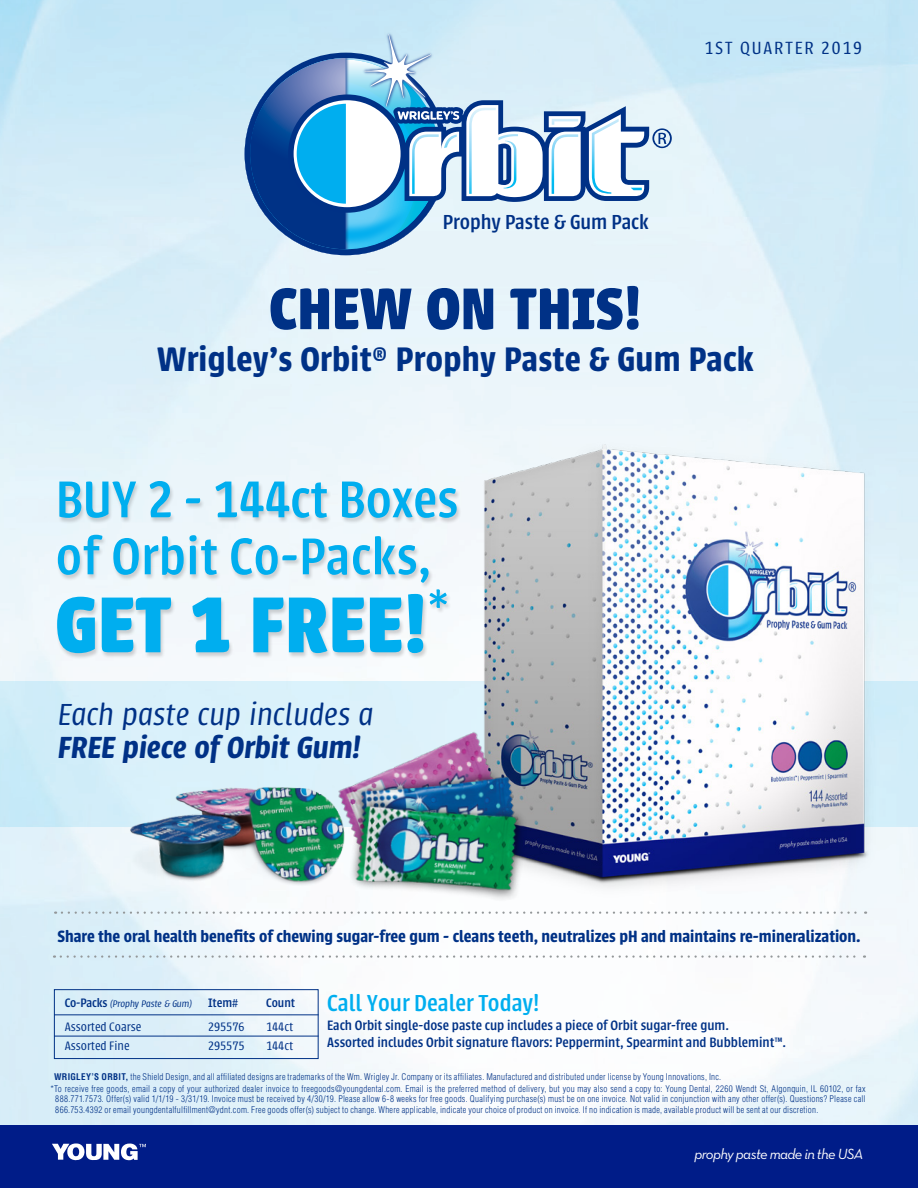
<style>
.page{position:relative;width:918px;height:1188px;background:#fff}
.page>*{position:absolute;margin:0;border:0;box-sizing:border-box;transform-origin:0 0}
.t1{font:700 87px "Urbana";letter-spacing:.01em;color:#00aeef}
.t2{font:700 64.5px "Urbana";letter-spacing:.01em;color:#003186}
.t3{font:500 57px/57px "Urbana";color:#00aeef}
.t4{font:600 37.5px "Urbana";letter-spacing:.01em;color:#003186}
.t5{font:italic 300 33.6px "Urbana";color:#003186}
.t6{font:italic 600 33.6px "Urbana";color:#003186}
.t7{font:500 25.5px "Urbana";color:#00aeef}
.t8{font:500 22.35px "Urbana";color:#003186}
.t9{font:300 19.5px "Urbana";letter-spacing:.1em;color:#003186}
.t10{font:600 18px "Urbana";color:#003186}
.t11{font:500 15px/16.5px "Urbana";color:#003186}
.t12{font:15px "Neutra Text Book Italic Alt";letter-spacing:-.045em;color:#fff}
.t13{font:300 13.5px/19.5px "Urbana";color:#003186}
.t14{font:500 13.5px "Urbana";color:#003186}
.t15{font:italic 300 10.5px "Urbana";letter-spacing:-.01em;color:#003186}
.t16{font:300 condensed 9px/11.7px "Helvetica LT Std";letter-spacing:.03em;color:#003186}
.s1{font-weight:500;font-style:normal;font-size:13.5px}
.s2{font-weight:700}
</style>
<div class="page">
<svg style="left:237px;top:34px;width:435px;height:229px"></svg>
<div style="left:0;top:1125px;width:918px;height:63px;background:#001c88"></div>
<svg style="left:52px;top:1143px;width:94px;height:17px"></svg>
<svg style="left:61px;top:955px;width:804px;height:3px"></svg>
<svg style="left:62px;top:912px;width:218px;height:2px"></svg>
<div style="left:54px;top:989px;width:265px;height:70px;border:1px solid #003186"></div>
<hr style="left:54px;top:1036px;width:265px;height:1px;background:#003186">
<hr style="left:54px;top:1014px;width:265px;height:1px;background:#003186">
<div style="left:56px;top:481px;width:406px;height:179px;background:#231f20;opacity:.2"></div>
<div style="left:0;top:681px;width:918px;height:146px;background:linear-gradient(to bottom,#daf1fa,#c8eaf8)"></div>
<img style="left:280px;top:336px;width:638px;height:612px">
<img style="left:99px;top:756px;width:230px;height:149px">
<img style="left:329px;top:678px;width:204px;height:278px">
<h3 class="t9" style="left:704px;top:38px;width:159px">1ST QUARTER 2019</h3>
<h3 class="t8" style="left:443px;top:210px;width:208px">Prophy Paste &amp; Gum Pack</h3>
<h2 class="t2" style="left:269px;top:272px;width:373px">CHEW ON THIS!</h2>
<h3 class="t4" style="left:157px;top:339px;width:598px">Wrigley’s Orbit® Prophy Paste &amp; Gum Pack</h3>
<h3 class="t3" style="left:56px;top:472px;width:404px">BUY 2 - 144ct Boxes of Orbit Co-Packs,</h3>
<h1 class="t1" style="left:56px;top:575px;width:395px">GET 1 FREE!<sup>*</sup></h1>
<h3 class="t5" style="left:58px;top:696px;width:317px">Each paste cup includes a</h3>
<h3 class="t6" style="left:58px;top:729px;width:304px">FREE piece of Orbit Gum!</h3>
<h3 class="t10" style="left:57px;top:926px;width:805px">Share the oral health benefits of chewing sugar-free gum - cleans teeth, neutralizes pH and maintains re-mineralization.</h3>
<p class="t15" style="left:65px;top:998px;width:129px"><span class="s1">Co-Packs</span> (Prophy Paste &amp; Gum)</p>
<h3 class="t13" style="left:65px;top:1017px;width:78px">Assorted Coarse<br>Assorted Fine</h3>
<h3 class="t14" style="left:208px;top:996px;width:32px">Item#</h3>
<h3 class="t13" style="left:208px;top:1017px;width:38px">295576<br>295575</h3>
<h3 class="t14" style="left:266px;top:996px;width:30px">Count</h3>
<h3 class="t13" style="left:266px;top:1017px;width:28px">144ct<br>144ct</h3>
<h3 class="t7" style="left:327px;top:989px;width:214px">Call Your Dealer Today!</h3>
<h3 class="t11" style="left:327px;top:1017px;width:460px">Each Orbit single-dose paste cup includes a piece of Orbit sugar-free gum.<br>Assorted includes Orbit signature flavors: Peppermint, Spearmint and Bubblemint™.</h3>
<p class="t16" style="left:50px;top:1071px;width:817px;text-indent:4px"><span class="s2">WRIGLEY’S ORBIT,</span> the Shield Design, and all affiliated designs are trademarks of the Wm. Wrigley Jr. Company or its affiliates. Manufactured and distributed under license by Young Innovations, Inc.<br>*To receive free goods, email a copy of your authorized dealer invoice to freegoods@youngdental.com. Email is the preferred method of delivery, but you may also send a copy to: Young Dental, 2260 Wendt St, Algonquin, IL 60102, or fax</p>
<p class="t16" style="left:55px;top:1094px;width:812px;line-height:10.5px">888.771.7573. Offer(s) valid 1/1/19 - 3/31/19. Invoice must be received by 4/30/19. Please allow 6-8 weeks for free goods. Qualifying purchase(s) must be on one invoice. Not valid in conjunction with any other offer(s). Questions? Please call<br>866.753.4392 or email youngdentalfulfillment@ydnt.com. Free goods offer(s) subject to change. Where applicable, indicate your choice of product on invoice. If no indication is made, available product will be sent at our discretion.</p>
<h3 class="t12" style="left:694px;top:1145px;width:171px">prophy paste made in the USA</h3>
</div>
